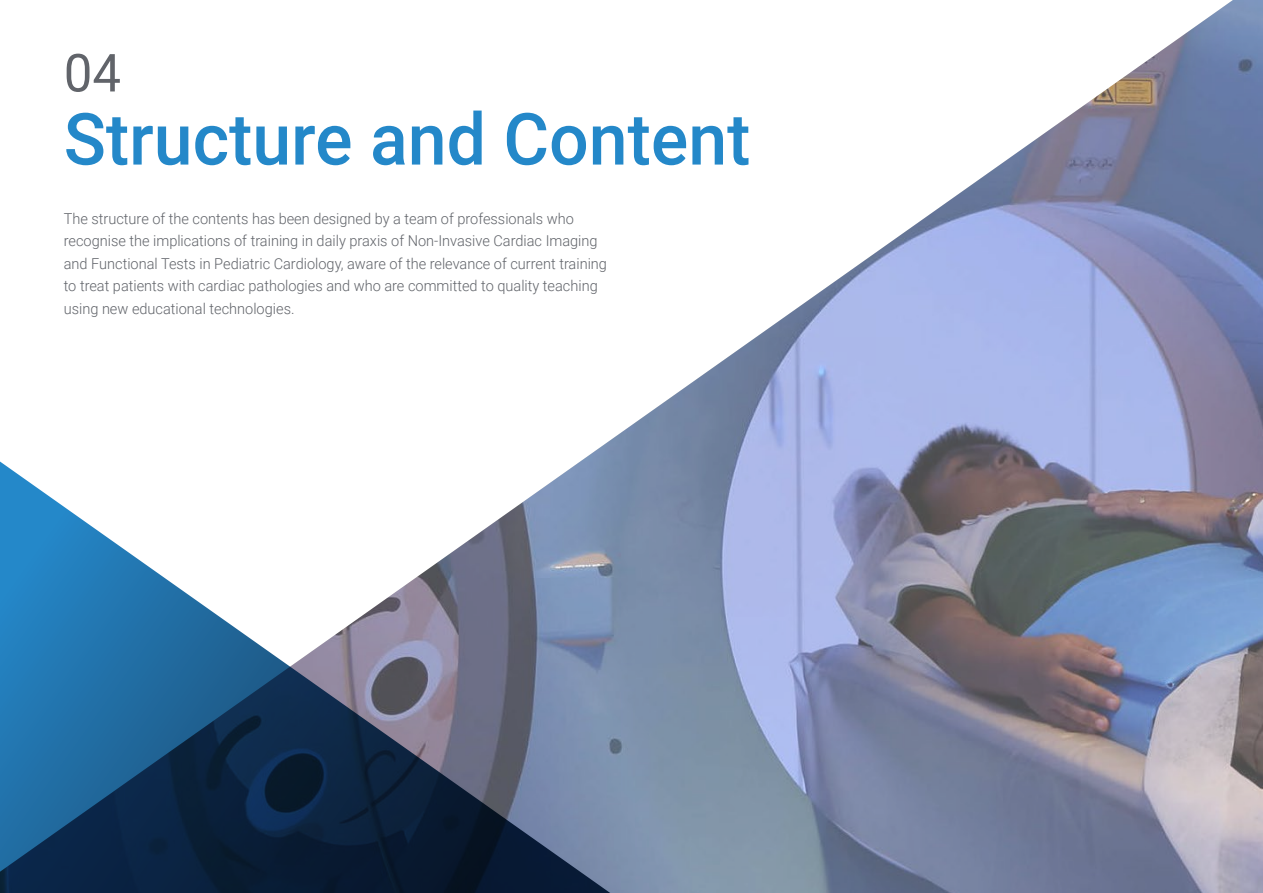
<style>
.page{position:relative;width:1263px;height:893px;background:#fff}
.page>*{position:absolute;margin:0;border:0;box-sizing:border-box;transform-origin:0 0}
.t1{font:500 72px "Roboto";color:#2488c9}
.t2{font:52.5px "Roboto";color:#61646a}
.t3{font:300 15px/22.5px "Roboto";color:#61646a}
</style>
<div class="page">
<img style="left:602px;top:0;width:661px;height:893px">
<svg style="left:0;top:446px;width:640px;height:447px"></svg>
<h2 class="t2" style="left:64px;top:36px;width:59px">04</h2>
<h1 class="t1" style="left:64px;top:89px;width:688px">Structure and Content</h1>
<p class="t3" style="left:64px;top:207px;width:545px">The structure of the contents has been designed by a team of professionals who recognise the implications of training in daily praxis of Non-Invasive Cardiac Imaging and Functional Tests in Pediatric Cardiology, aware of the relevance of current training to treat patients with cardiac pathologies and who are committed to quality teaching using new educational technologies.</p>
</div>
